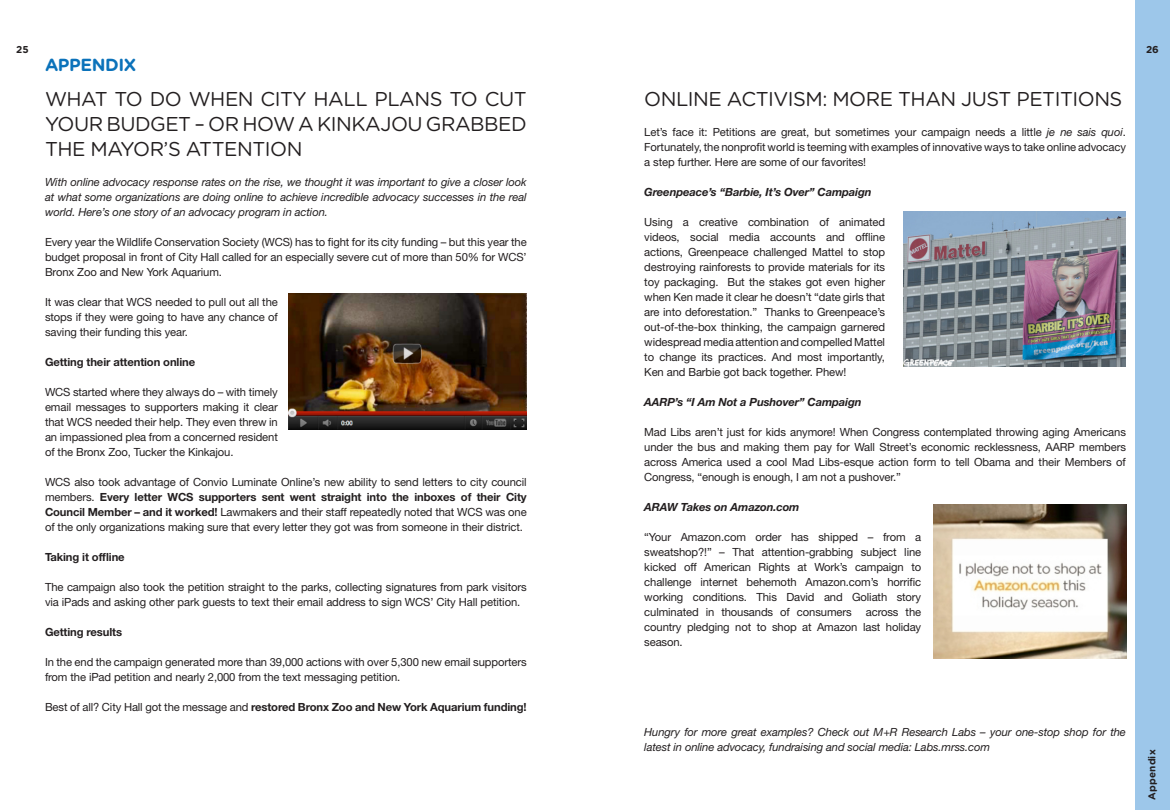
<style>
.page{position:relative;width:1170px;height:810px;background:#fff}
.page>*{position:absolute;margin:0;border:0;box-sizing:border-box;transform-origin:0 0}
.t1{font:20px/25px "Gotham Rounded";letter-spacing:-.025em;color:#231f20;text-align:justify}
.t2{font:700 17.5px "Gotham Rounded";letter-spacing:-.025em;color:#0b72ba}
.t3{font:11.25px/15px "Helvetica Neue LT Std";letter-spacing:-.01em;color:#231f20;text-align:justify}
.t4{font:italic 11.25px/15px "Helvetica Neue LT Std";letter-spacing:-.01em;color:#231f20;text-align:justify}
.t5{font:700 11.25px "Helvetica Neue LT Std";letter-spacing:-.01em;color:#231f20}
.t6{font:italic 700 11.25px "Helvetica Neue LT Std";letter-spacing:-.01em;color:#231f20}
.t7{font:700 10px "Gotham Rounded";letter-spacing:.02em;color:#231f20}
.s1{font-weight:700}
.s2{font-weight:400}
.s3{font-style:italic}
</style>
<div class="page">
<div style="left:1136px;top:0;width:34px;height:810px;background:#9dc7ea"></div>
<img style="left:288px;top:293px;width:239px;height:136px">
<img style="left:903px;top:212px;width:223px;height:154px">
<img style="left:934px;top:504px;width:192px;height:155px">
<p class="t7" style="left:16px;top:42px;width:14px">25</p>
<p class="t7" style="left:1146px;top:42px;width:14px">26</p>
<p class="t2" style="left:45px;top:52px;width:93px">APPENDIX</p>
<p class="t1" style="left:45px;top:86px;width:483px">WHAT TO DO WHEN CITY HALL PLANS TO CUT YOUR BUDGET – OR HOW A KINKAJOU GRABBED THE MAYOR’S ATTENTION</p>
<p class="t4" style="left:45px;top:174px;width:483px">With online advocacy response rates on the rise, we thought it was important to give a closer look at what some organizations are doing online to achieve incredible advocacy successes in the real world. Here’s one story of an advocacy program in action.</p>
<p class="t3" style="left:45px;top:234px;width:483px">Every year the Wildlife Conservation Society (WCS) has to fight for its city funding – but this year the budget proposal in front of City Hall called for an especially severe cut of more than 50% for WCS’ Bronx Zoo and New York Aquarium.</p>
<p class="t3" style="left:45px;top:294px;width:234px">It was clear that WCS needed to pull out all the stops if they were going to have any chance of saving their funding this year.</p>
<p class="t5" style="left:45px;top:355px;width:152px">Getting their attention online</p>
<p class="t3" style="left:45px;top:384px;width:234px">WCS started where they always do – with timely email messages to supporters making it clear that WCS needed their help. They even threw in an impassioned plea from a concerned resident of the Bronx Zoo, Tucker the Kinkajou.</p>
<p class="t3" style="left:45px;top:474px;width:483px">WCS also took advantage of Convio Luminate Online’s new ability to send letters to city council members. <span class="s1">Every letter WCS supporters sent went straight into the inboxes of their City Council Member – and it worked!</span> Lawmakers and their staff repeatedly noted that WCS was one of the only organizations making sure that every letter they got was from someone in their district.</p>
<p class="t5" style="left:45px;top:550px;width:81px">Taking it offline</p>
<p class="t3" style="left:45px;top:579px;width:483px">The campaign also took the petition straight to the parks, collecting signatures from park visitors via iPads and asking other park guests to text their email address to sign WCS’ City Hall petition.</p>
<p class="t5" style="left:45px;top:625px;width:79px">Getting results</p>
<p class="t3" style="left:45px;top:654px;width:483px">In the end the campaign generated more than 39,000 actions with over 5,300 new email supporters from the iPad petition and nearly 2,000 from the text messaging petition.</p>
<p class="t5" style="left:45px;top:700px;width:483px"><span class="s2">Best of all? City Hall got the message and</span> restored Bronx Zoo and New York Aquarium funding!</p>
<p class="t1" style="left:644px;top:86px;width:480px">ONLINE ACTIVISM: MORE THAN JUST PETITIONS</p>
<p class="t3" style="left:644px;top:124px;width:483px">Let’s face it: Petitions are great, but sometimes your campaign needs a little <span class="s3">je ne sais quoi</span>.<br>Fortunately, the nonprofit world is teeming with examples of innovative ways to take online advocacy a step further. Here are some of our favorites!</p>
<p class="t6" style="left:644px;top:185px;width:229px">Greenpeace’s “Barbie, It’s Over” Campaign</p>
<p class="t3" style="left:644px;top:214px;width:242px">Using a creative combination of animated videos, social media accounts and offline actions, Greenpeace challenged Mattel to stop destroying rainforests to provide materials for its toy packaging. But the stakes got even higher when Ken made it clear he doesn’t “date girls that are into deforestation.” Thanks to Greenpeace’s out-of-the-box thinking, the campaign garnered widespread media attention and compelled Mattel to change its practices. And most importantly, Ken and Barbie got back together. Phew!</p>
<p class="t6" style="left:644px;top:395px;width:219px">AARP’s “I Am Not a Pushover” Campaign</p>
<p class="t3" style="left:644px;top:424px;width:483px">Mad Libs aren’t just for kids anymore! When Congress contemplated throwing aging Americans under the bus and making them pay for Wall Street’s economic recklessness, AARP members across America used a cool Mad Libs-esque action form to tell Obama and their Members of Congress, “enough is enough, I am not a pushover.”</p>
<p class="t6" style="left:644px;top:500px;width:157px">ARAW Takes on Amazon.com</p>
<p class="t3" style="left:644px;top:529px;width:278px">“Your Amazon.com order has shipped – from a sweatshop?!” – That attention-grabbing subject line kicked off American Rights at Work’s campaign to challenge internet behemoth Amazon.com’s horrific working conditions. This David and Goliath story culminated in thousands of consumers</p>
<p class="t3" style="left:644px;top:604px;width:278px;text-indent:222px">across the country pledging not to shop at Amazon last holiday season.</p>
<p class="t4" style="left:644px;top:724px;width:483px">Hungry for more great examples? Check out M+R Research Labs – your one-stop shop for the latest in online advocacy, fundraising and social media: Labs.mrss.com</p>
<p class="t7" style="left:1145px;top:800px;width:52px;rotate:-90deg">Appendix</p>
</div>
